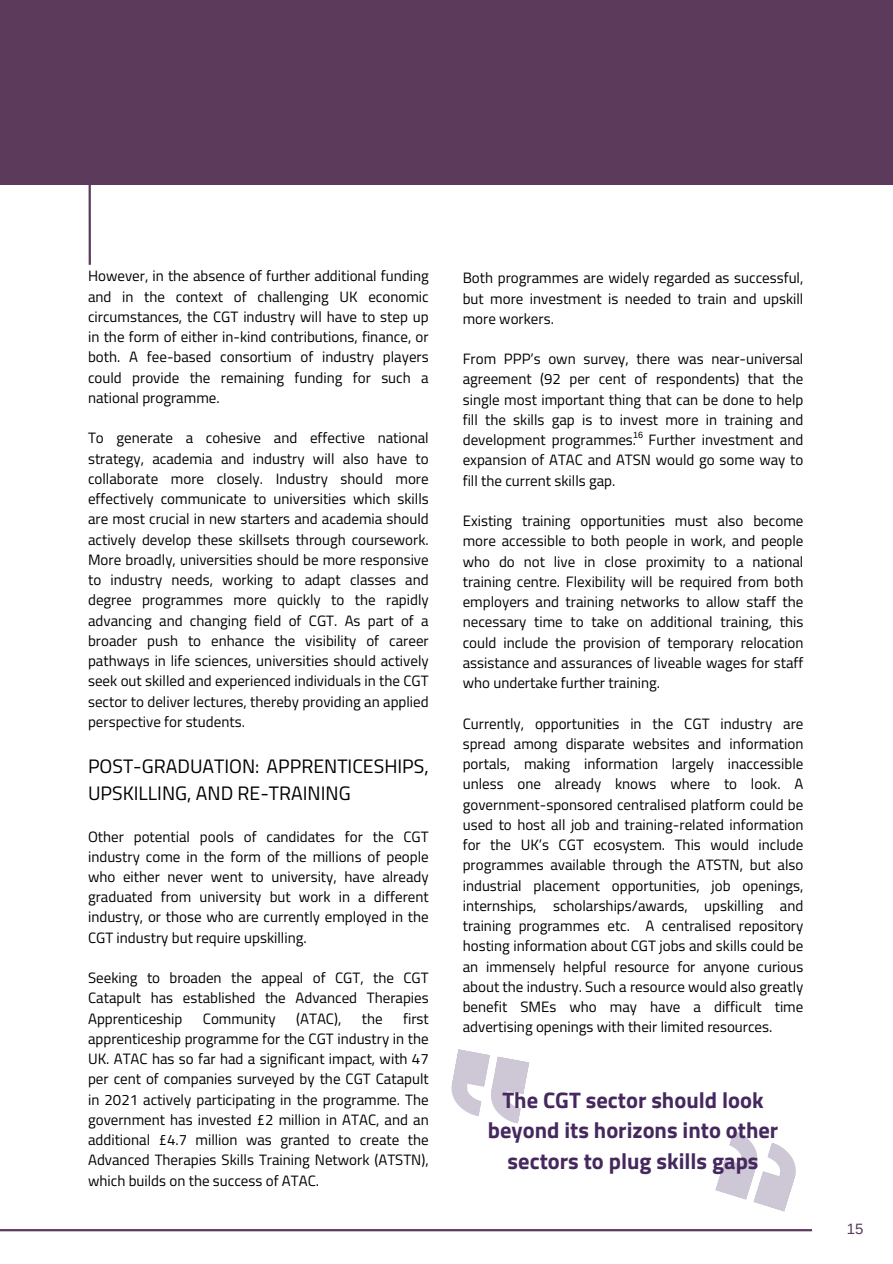
<style>
.page{position:relative;width:893px;height:1264px;background:#fff}
.page>*{position:absolute;margin:0;border:0;box-sizing:border-box;transform-origin:0 0}
.t1{font:700 22.5px/30.3px "Titillium Web";color:#45285e;text-align:center}
.t2{font:19.5px/27px "Titillium Web";color:#000}
.t3{font:15px/20.2px "Titillium Web";color:#000;text-align:justify}
.t4{font:15px "Arimo";color:#5b3a5b}
.t5{font:9px "Arimo";color:#000}
</style>
<div class="page">
<div style="left:0;top:0;width:892px;height:184px;background:#5b3a5b"></div>
<hr style="left:0;top:1228px;width:812px;height:3px;background:#5b3a5b">
<hr style="left:89px;top:160px;width:2px;height:105px;background:#5b3a5b">
<svg style="left:451px;top:1049px;width:79px;height:74px"></svg>
<svg style="left:715px;top:1131px;width:81px;height:81px"></svg>
<p class="t3" style="left:88px;top:266px;width:342px">However, in the absence of further additional funding and in the context of challenging UK economic circumstances, the CGT industry will have to step up in the form of either in-kind contributions, finance, or both. A fee-based consortium of industry players could provide the remaining funding for such a national programme.</p>
<p class="t3" style="left:88px;top:427px;width:342px">To generate a cohesive and effective national strategy, academia and industry will also have to collaborate more closely. Industry should more effectively communicate to universities which skills are most crucial in new starters and academia should actively develop these skillsets through coursework.<br>More broadly, universities should be more responsive to industry needs, working to adapt classes and degree programmes more quickly to the rapidly advancing and changing field of CGT. As part of a broader push to enhance the visibility of career pathways in life sciences, universities should actively seek out skilled and experienced individuals in the CGT sector to deliver lectures, thereby providing an applied perspective for students.</p>
<p class="t2" style="left:88px;top:752px;width:342px">POST-GRADUATION: APPRENTICESHIPS,<br>UPSKILLING, AND RE-TRAINING</p>
<p class="t3" style="left:88px;top:825px;width:342px">Other potential pools of candidates for the CGT industry come in the form of the millions of people who either never went to university, have already graduated from university but work in a different industry, or those who are currently employed in the CGT industry but require upskilling.</p>
<p class="t3" style="left:88px;top:967px;width:342px">Seeking to broaden the appeal of CGT, the CGT Catapult has established the Advanced Therapies Apprenticeship</p>
<p class="t3" style="left:203px;top:1007px;width:74px">Community</p>
<p class="t3" style="left:296px;top:1007px;width:47px">(ATAC),</p>
<p class="t3" style="left:362px;top:1007px;width:22px">the</p>
<p class="t3" style="left:88px;top:1007px;width:342px;text-indent:315px">first apprenticeship programme for the CGT industry in the UK. ATAC has so far had a significant impact, with 47 per cent of companies surveyed by the CGT Catapult in 2021 actively participating in the programme. The government has invested £2 million in ATAC, and an additional £4.7 million was granted to create the Advanced Therapies Skills Training Network (ATSTN), which builds on the success of ATAC.</p>
<p class="t3" style="left:462px;top:267px;width:342px">Both programmes are widely regarded as successful, but more investment is needed to train and upskill more workers.</p>
<p class="t3" style="left:462px;top:348px;width:342px">From PPP’s own survey, there was near-universal agreement (92 per cent of respondents) that the single most important thing that can be done to help fill the skills gap is to invest more in training and development programmes. Further investment and expansion of ATAC and ATSN would go some way to fill the current skills gap.</p>
<p class="t3" style="left:462px;top:510px;width:342px">Existing training opportunities must also become more accessible to both people in work, and people who do not live in close proximity to a national training centre. Flexibility will be required from both employers and training networks to allow staff the necessary time to take on additional training, this could include the provision of temporary relocation assistance and assurances of liveable wages for staff who undertake further training.</p>
<p class="t3" style="left:462px;top:713px;width:342px">Currently, opportunities in the CGT industry are spread among disparate websites and information portals, making information largely inaccessible unless one already knows where to look. A government-sponsored centralised platform could be used to host all job and training-related information for the UK’s CGT ecosystem. This would include programmes available through the ATSTN, but also industrial placement opportunities, job openings, internships, scholarships/awards, upskilling and training programmes etc. A centralised repository hosting information about CGT jobs and skills could be an immensely helpful resource for anyone curious about the industry. Such a resource would also greatly benefit SMEs who may have a difficult time advertising openings with their limited resources.</p>
<p class="t5" style="left:633px;top:429px;width:11px">16</p>
<p class="t1" style="left:487px;top:1084px;width:292px">The CGT sector should look beyond its horizons into other sectors to plug skills gaps</p>
<p class="t4" style="left:846px;top:1219px;width:18px">15</p>
</div>
